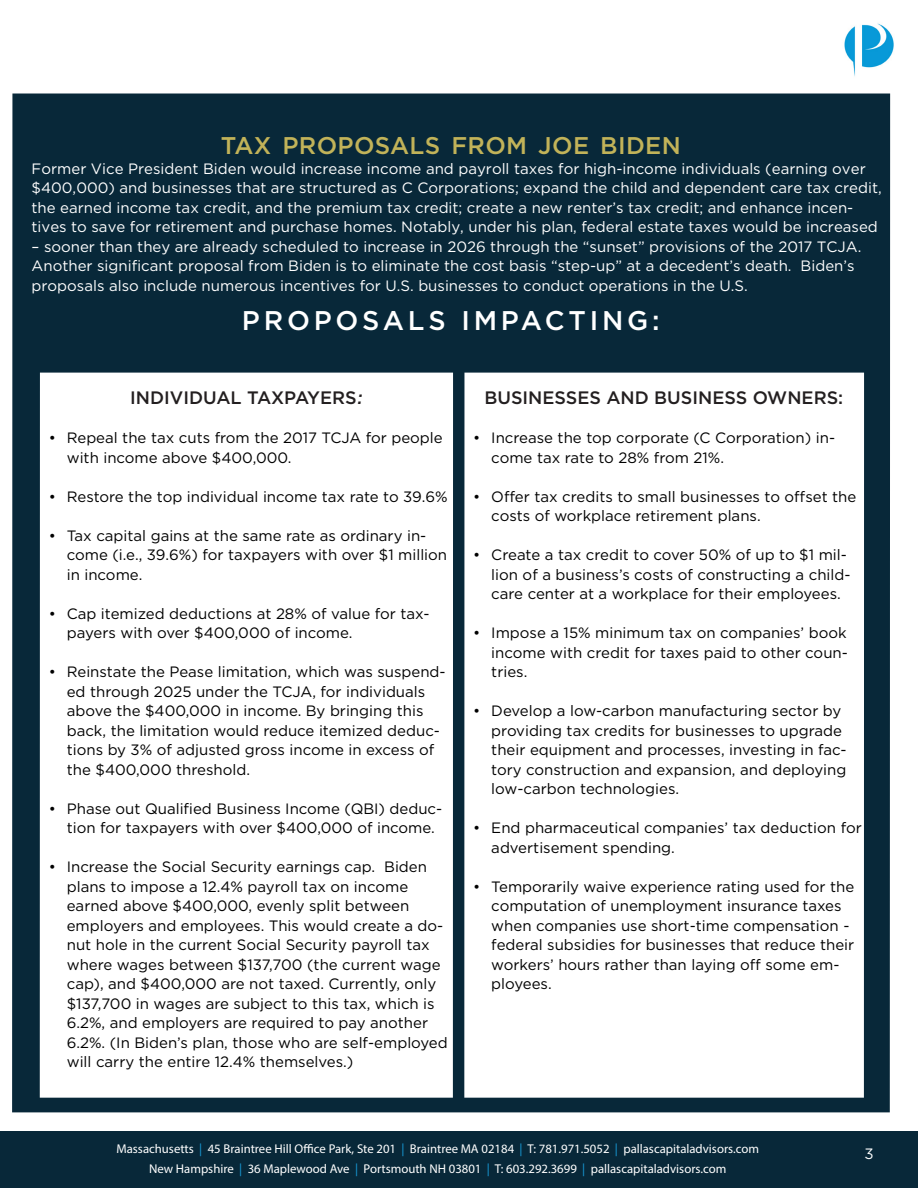
<style>
.page{position:relative;width:918px;height:1188px;background:#fff}
.page>*{position:absolute;margin:0;border:0;box-sizing:border-box;transform-origin:0 0}
.t1{font:500 27px "Gotham";letter-spacing:.14em;color:#fff}
.t2{font:500 24.15px "Gotham";letter-spacing:.015em;color:#c2b359}
.t3{font:500 18px "Gotham";color:#231f20}
.t4{font:15px/19.5px "Gotham";color:#000}
.t5{font:15px/19.5px "Gotham";color:#fff}
.t6{font:12.75px "Myriad Pro";color:#fff}
.s1{font-style:italic}
.s2{color:#179ad7}
</style>
<div class="page">
<div style="left:0;top:1132px;width:918px;height:56px;background:#082839"></div>
<img style="left:844px;top:23px;width:50px;height:54px">
<div style="left:12px;top:94px;width:878px;height:1018px;background:#082839"></div>
<div style="left:40px;top:373px;width:413px;height:725px;background:#fff"></div>
<div style="left:464px;top:373px;width:400px;height:725px;background:#fff"></div>
<p class="t2" style="left:221px;top:130px;width:462px">TAX PROPOSALS FROM JOE BIDEN</p>
<p class="t5" style="left:32px;top:158px;width:852px">Former Vice President Biden would increase income and payroll taxes for high-income individuals (earning over $400,000) and businesses that are structured as C Corporations; expand the child and dependent care tax credit, the earned income tax credit, and the premium tax credit; create a new renter’s tax credit; and enhance incen&shy;tives to save for retirement and purchase homes. Notably, under his plan, federal estate taxes would be increased</p>
<p class="t5" style="left:32px;top:236px;width:831px">– sooner than they are already scheduled to increase in 2026 through the “sunset” provisions of the 2017 TCJA.<br>Another significant proposal from Biden is to eliminate the cost basis “step-up” at a decedent’s death. Biden’s proposals also include numerous incentives for U.S. businesses to conduct operations in the U.S.</p>
<p class="t1" style="left:242px;top:302px;width:419px">PROPOSALS IMPACTING:</p>
<p class="t3" style="left:130px;top:386px;width:237px">INDIVIDUAL TAXPAYERS<span class="s1">:</span></p>
<p class="t4" style="left:67px;top:428px;width:377px;text-indent:-18px">• Repeal the tax cuts from the 2017 TCJA for people with income above $400,000.</p>
<p class="t4" style="left:49px;top:486px;width:400px">• Restore the top individual income tax rate to 39.6%</p>
<p class="t4" style="left:67px;top:525px;width:382px;text-indent:-18px">• Tax capital gains at the same rate as ordinary in&shy;come (i.e., 39.6%) for taxpayers with over $1 million in income.</p>
<p class="t4" style="left:67px;top:603px;width:364px;text-indent:-18px">• Cap itemized deductions at 28% of value for tax&shy;payers with over $400,000 of income.</p>
<p class="t4" style="left:67px;top:662px;width:380px;text-indent:-18px">• Reinstate the Pease limitation, which was suspend&shy;ed through 2025 under the TCJA, for individuals above the $400,000 in income. By bringing this back, the limitation would reduce itemized deduc&shy;tions by 3% of adjusted gross income in excess of the $400,000 threshold.</p>
<p class="t4" style="left:67px;top:798px;width:377px;text-indent:-18px">• Phase out Qualified Business Income (QBI) deduc&shy;tion for taxpayers with over $400,000 of income.</p>
<p class="t4" style="left:67px;top:857px;width:383px;text-indent:-18px">• Increase the Social Security earnings cap. Biden plans to impose a 12.4% payroll tax on income earned above $400,000, evenly split between employers and employees. This would create a do&shy;nut hole in the current Social Security payroll tax where wages between $137,700 (the current wage cap), and $400,000 are not taxed. Currently, only $137,700 in wages are subject to this tax, which is 6.2%, and employers are required to pay another 6.2%. (In Biden’s plan, those who are self-employed will carry the entire 12.4% themselves.)</p>
<p class="t3" style="left:484px;top:386px;width:360px">BUSINESSES AND BUSINESS OWNERS:</p>
<p class="t4" style="left:491px;top:428px;width:345px;text-indent:-18px">• Increase the top corporate (C Corporation) in&shy;come tax rate to 28% from 21%.</p>
<p class="t4" style="left:491px;top:486px;width:367px;text-indent:-18px">• Offer tax credits to small businesses to offset the costs of workplace retirement plans.</p>
<p class="t4" style="left:491px;top:545px;width:361px;text-indent:-18px">• Create a tax credit to cover 50% of up to $1 mil&shy;lion of a business’s costs of constructing a child&shy;care center at a workplace for their employees.</p>
<p class="t4" style="left:491px;top:623px;width:358px;text-align:justify;text-indent:-18px">• Impose a 15% minimum tax on companies’ book income with credit for taxes paid to other coun&shy;tries.</p>
<p class="t4" style="left:491px;top:701px;width:357px;text-indent:-18px">• Develop a low-carbon manufacturing sector by providing tax credits for businesses to upgrade their equipment and processes, investing in fac&shy;tory construction and expansion, and deploying low-carbon technologies.</p>
<p class="t4" style="left:491px;top:818px;width:372px;text-indent:-18px">• End pharmaceutical companies’ tax deduction for advertisement spending.</p>
<p class="t4" style="left:491px;top:876px;width:364px;text-indent:-18px">• Temporarily waive experience rating used for the computation of unemployment insurance taxes when companies use short-time compensation - federal subsidies for businesses that reduce their workers’ hours rather than laying off some em&shy;ployees.</p>
<p class="t6" style="left:116px;top:1140px;width:644px">Massachusetts <span class="s2">|</span> 45 Braintree Hill Office Park, Ste 201 <span class="s2">|</span> Braintree MA 02184 <span class="s2">|</span> T: 781.971.5052 <span class="s2">|</span> pallascapitaladvisors.com</p>
<p class="t6" style="left:149px;top:1161px;width:579px">New Hampshire <span class="s2">|</span> 36 Maplewood Ave <span class="s2">|</span> Portsmouth NH 03801 <span class="s2">|</span> T: 603.292.3699 <span class="s2">|</span> pallascapitaladvisors.com</p>
<p class="t5" style="left:865px;top:1144px;width:11px">3</p>
</div>
